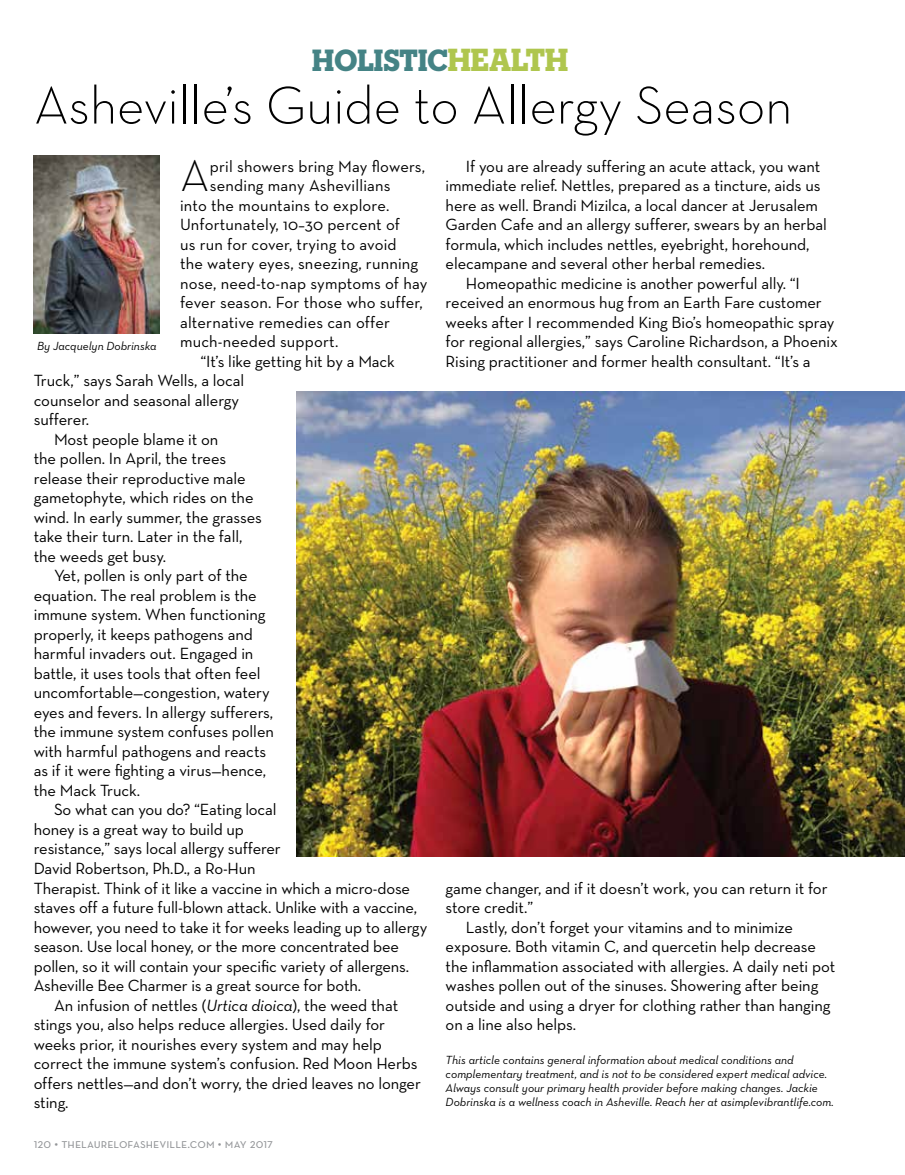
<style>
.page{position:relative;width:905px;height:1175px;background:#fff}
.page>*{position:absolute;margin:0;border:0;box-sizing:border-box;transform-origin:0 0}
.t1{font:300 54px "Neutra Text";letter-spacing:-.005em;color:#000}
.t2{font:300 45.15px "Neutra Text";color:#000}
.t3{font:31.5px "Neutraface Slab Display Titling";letter-spacing:-.005em;color:#448385;scale:.95 1}
.t4{font:16.5px "Neutra Text";letter-spacing:-.005em;color:#000}
.t5{font:13.5px "Neutra Text Book SC";letter-spacing:.005em;color:#939598}
.t6{font:italic 12px/14.2px "Neutra Text";color:#000}
.s1{font-size:32.7px;color:#afc64e}
.s2{font-style:italic}
</style>
<div class="page">
<img style="left:34px;top:156px;width:126px;height:177px">
<img style="left:296px;top:391px;width:608px;height:465px">
<h3 class="t3" style="left:312px;top:40px;width:271px">HOLISTIC<span class="s1">HEALTH</span></h3>
<h1 class="t1" style="left:34px;top:72px;width:760px">Asheville’s Guide to Allergy Season</h1>
<h2 class="t2" style="left:180px;top:148px;width:31px">A</h2>
<p class="t4" style="left:210px;top:156px;width:217px">pril showers bring May flowers,</p>
<p class="t4" style="left:210px;top:175px;width:182px">sending many Ashevillians</p>
<p class="t4" style="left:180px;top:195px;width:211px">into the mountains to explore.</p>
<p class="t4" style="left:180px;top:214px;width:221px">Unfortunately, 10–30 percent of</p>
<p class="t4" style="left:180px;top:234px;width:218px">us run for cover, trying to avoid</p>
<p class="t4" style="left:180px;top:253px;width:240px">the watery eyes, sneezing, running</p>
<p class="t4" style="left:180px;top:273px;width:249px">nose, need-to-nap symptoms of hay</p>
<p class="t4" style="left:180px;top:292px;width:244px">fever season. For those who suffer,</p>
<p class="t4" style="left:180px;top:312px;width:211px">alternative remedies can offer</p>
<p class="t4" style="left:180px;top:331px;width:160px">much-needed support.</p>
<p class="t4" style="left:200px;top:351px;width:196px">“It’s like getting hit by a Mack</p>
<p class="t4" style="left:34px;top:370px;width:212px">Truck,” says Sarah Wells, a local</p>
<p class="t4" style="left:34px;top:390px;width:207px">counselor and seasonal allergy</p>
<p class="t4" style="left:34px;top:409px;width:57px">sufferer.</p>
<p class="t4" style="left:54px;top:429px;width:166px">Most people blame it on</p>
<p class="t4" style="left:34px;top:448px;width:194px">the pollen. In April, the trees</p>
<p class="t4" style="left:34px;top:468px;width:213px">release their reproductive male</p>
<p class="t4" style="left:34px;top:487px;width:221px">gametophyte, which rides on the</p>
<p class="t4" style="left:34px;top:507px;width:230px">wind. In early summer, the grasses</p>
<p class="t4" style="left:34px;top:526px;width:210px">take their turn. Later in the fall,</p>
<p class="t4" style="left:34px;top:546px;width:134px">the weeds get busy.</p>
<p class="t4" style="left:54px;top:565px;width:195px">Yet, pollen is only part of the</p>
<p class="t4" style="left:34px;top:585px;width:224px">equation. The real problem is the</p>
<p class="t4" style="left:34px;top:604px;width:233px">immune system. When functioning</p>
<p class="t4" style="left:34px;top:624px;width:221px">properly, it keeps pathogens and</p>
<p class="t4" style="left:34px;top:643px;width:221px">harmful invaders out. Engaged in</p>
<p class="t4" style="left:34px;top:663px;width:228px">battle, it uses tools that often feel</p>
<p class="t4" style="left:34px;top:682px;width:237px">uncomfortable—congestion, watery</p>
<p class="t4" style="left:34px;top:702px;width:241px">eyes and fevers. In allergy sufferers,</p>
<p class="t4" style="left:34px;top:721px;width:242px">the immune system confuses pollen</p>
<p class="t4" style="left:34px;top:741px;width:234px">with harmful pathogens and reacts</p>
<p class="t4" style="left:34px;top:761px;width:234px">as if it were fighting a virus—hence,</p>
<p class="t4" style="left:34px;top:780px;width:108px">the Mack Truck.</p>
<p class="t4" style="left:54px;top:800px;width:224px">So what can you do? “Eating local</p>
<p class="t4" style="left:34px;top:819px;width:211px">honey is a great way to build up</p>
<p class="t4" style="left:34px;top:839px;width:248px">resistance,” says local allergy sufferer</p>
<p class="t4" style="left:34px;top:858px;width:223px">David Robertson, Ph.D., a Ro-Hun</p>
<p class="t4" style="left:34px;top:878px;width:378px">Therapist. Think of it like a vaccine in which a micro-dose</p>
<p class="t4" style="left:34px;top:897px;width:385px">staves off a future full-blown attack. Unlike with a vaccine,</p>
<p class="t4" style="left:34px;top:917px;width:395px">however, you need to take it for weeks leading up to allergy</p>
<p class="t4" style="left:34px;top:936px;width:367px">season. Use local honey, or the more concentrated bee</p>
<p class="t4" style="left:34px;top:956px;width:377px">pollen, so it will contain your specific variety of allergens.</p>
<p class="t4" style="left:34px;top:975px;width:329px">Asheville Bee Charmer is a great source for both.</p>
<p class="t4" style="left:54px;top:995px;width:346px">An infusion of nettles (<span class="s2">Urtica dioica</span>), the weed that</p>
<p class="t4" style="left:34px;top:1014px;width:353px">stings you, also helps reduce allergies. Used daily for</p>
<p class="t4" style="left:34px;top:1034px;width:350px">weeks prior, it nourishes every system and may help</p>
<p class="t4" style="left:34px;top:1053px;width:385px">correct the immune system’s confusion. Red Moon Herbs</p>
<p class="t4" style="left:34px;top:1073px;width:388px">offers nettles—and don’t worry, the dried leaves no longer</p>
<p class="t4" style="left:34px;top:1092px;width:36px">sting.</p>
<p class="t6" style="left:37px;top:339px;width:121px">By Jacquelyn Dobrinska</p>
<p class="t5" style="left:34px;top:1134px;width:241px">120 • thelaurelofasheville.com • may 2017</p>
<p class="t4" style="left:466px;top:156px;width:356px">If you are already suffering an acute attack, you want</p>
<p class="t4" style="left:445px;top:176px;width:376px">immediate relief. Nettles, prepared as a tincture, aids us</p>
<p class="t4" style="left:445px;top:195px;width:374px">here as well. Brandi Mizilca, a local dancer at Jerusalem</p>
<p class="t4" style="left:445px;top:215px;width:383px">Garden Cafe and an allergy sufferer, swears by an herbal</p>
<p class="t4" style="left:445px;top:234px;width:365px">formula, which includes nettles, eyebright, horehound,</p>
<p class="t4" style="left:445px;top:254px;width:321px">elecampane and several other herbal remedies.</p>
<p class="t4" style="left:466px;top:273px;width:335px">Homeopathic medicine is another powerful ally. “I</p>
<p class="t4" style="left:445px;top:293px;width:377px">received an enormous hug from an Earth Fare customer</p>
<p class="t4" style="left:445px;top:312px;width:390px">weeks after I recommended King Bio’s homeopathic spray</p>
<p class="t4" style="left:445px;top:332px;width:394px">for regional allergies,” says Caroline Richardson, a Phoenix</p>
<p class="t4" style="left:445px;top:351px;width:366px">Rising practitioner and former health consultant. “It’s a</p>
<p class="t4" style="left:445px;top:878px;width:383px">game changer, and if it doesn’t work, you can return it for</p>
<p class="t4" style="left:445px;top:897px;width:89px">store credit.”</p>
<p class="t4" style="left:466px;top:917px;width:328px">Lastly, don’t forget your vitamins and to minimize</p>
<p class="t4" style="left:445px;top:936px;width:372px">exposure. Both vitamin C, and quercetin help decrease</p>
<p class="t4" style="left:445px;top:956px;width:391px">the inflammation associated with allergies. A daily neti pot</p>
<p class="t4" style="left:445px;top:975px;width:374px">washes pollen out of the sinuses. Showering after being</p>
<p class="t4" style="left:445px;top:995px;width:386px">outside and using a dryer for clothing rather than hanging</p>
<p class="t4" style="left:445px;top:1014px;width:132px">on a line also helps.</p>
<p class="t6" style="left:445px;top:1052px;width:390px">This article contains general information about medical conditions and complementary treatment, and is not to be considered expert medical advice.<br>Always consult your primary health provider before making changes. Jackie Dobrinska is a wellness coach in Asheville. Reach her at asimplevibrantlife.com.</p>
</div>
